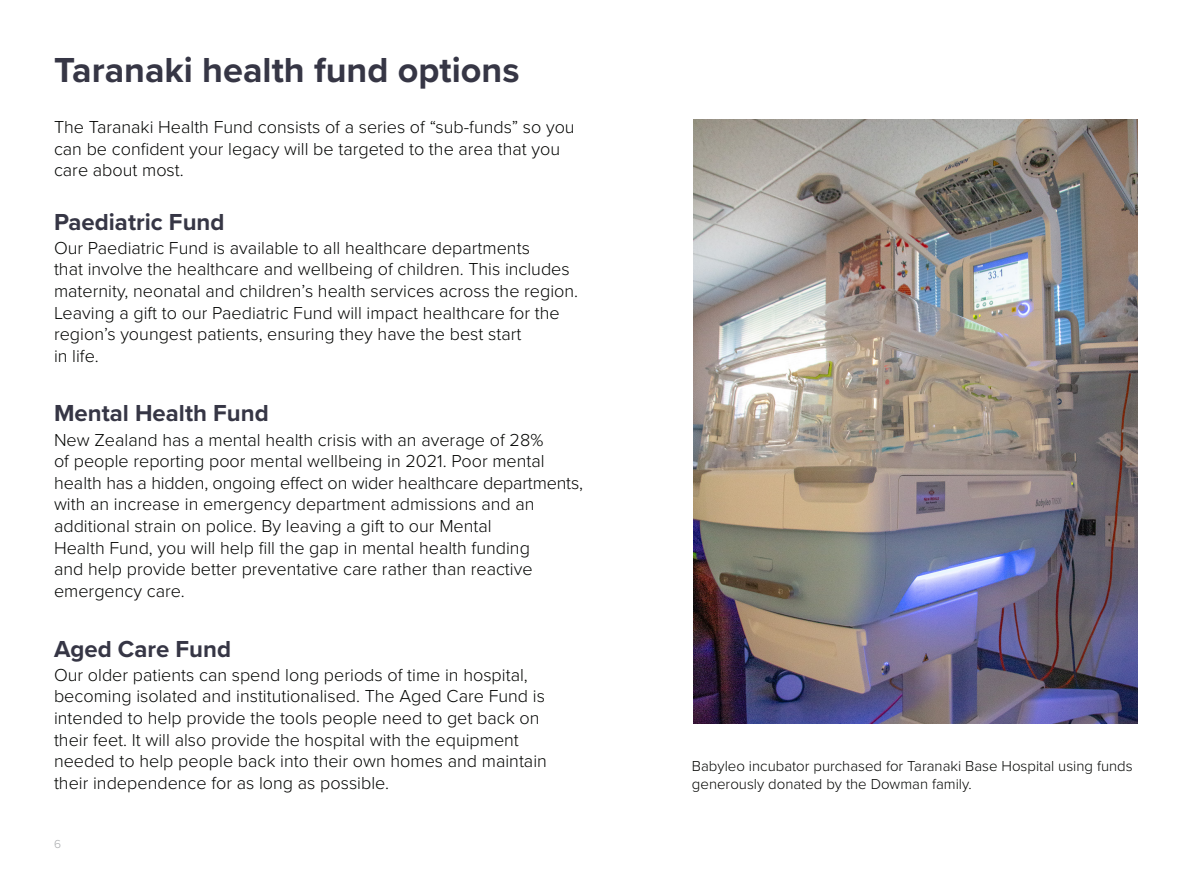
<style>
.page{position:relative;width:1191px;height:893px;background:#fff}
.page>*{position:absolute;margin:0;border:0;box-sizing:border-box;transform-origin:0 0}
.t1{font:700 36px "Proxima Nova";color:#363645}
.t2{font:700 24px "Proxima Nova";color:#363645}
.t3{font:300 18px/21.6px "Proxima Nova";color:#040503}
.t4{font:300 15px/18px "Proxima Nova";color:#040503}
.t5{font:300 12px "Proxima Nova";color:#a8aaad}
</style>
<div class="page">
<img style="left:693px;top:119px;width:444px;height:605px">
<p class="t1" style="left:54px;top:44px;width:467px">Taranaki health fund options</p>
<p class="t3" style="left:54px;top:116px;width:522px">The Taranaki Health Fund consists of a series of “sub-funds” so you can be confident your legacy will be targeted to the area that you care about most.</p>
<p class="t2" style="left:54px;top:204px;width:172px">Paediatric Fund</p>
<p class="t3" style="left:54px;top:236px;width:477px">Our Paediatric Fund is available to all healthcare departments</p>
<p class="t3" style="left:54px;top:258px;width:517px">that involve the healthcare and wellbeing of children. This includes</p>
<p class="t3" style="left:54px;top:279px;width:525px">maternity, neonatal and children’s health services across the region.<br>Leaving a gift to our Paediatric Fund will impact healthcare for the region’s youngest patients, ensuring they have the best start</p>
<p class="t3" style="left:54px;top:344px;width:46px">in life.</p>
<p class="t2" style="left:54px;top:396px;width:216px">Mental Health Fund</p>
<p class="t3" style="left:54px;top:428px;width:491px">New Zealand has a mental health crisis with an average of 28%</p>
<p class="t3" style="left:54px;top:449px;width:530px">of people reporting poor mental wellbeing in 2021. Poor mental health has a hidden, ongoing effect on wider healthcare departments, with an increase in emergency department admissions and an</p>
<p class="t3" style="left:54px;top:514px;width:439px">additional strain on police. By leaving a gift to our Mental</p>
<p class="t3" style="left:54px;top:536px;width:477px">Health Fund, you will help fill the gap in mental health funding</p>
<p class="t3" style="left:54px;top:557px;width:480px">and help provide better preventative care rather than reactive</p>
<p class="t3" style="left:54px;top:579px;width:132px">emergency care.</p>
<p class="t2" style="left:54px;top:631px;width:179px">Aged Care Fund</p>
<p class="t3" style="left:54px;top:663px;width:475px">Our older patients can spend long periods of time in hospital,</p>
<p class="t3" style="left:54px;top:685px;width:492px">becoming isolated and institutionalised. The Aged Care Fund is</p>
<p class="t3" style="left:54px;top:706px;width:487px">intended to help provide the tools people need to get back on</p>
<p class="t3" style="left:54px;top:728px;width:466px">their feet. It will also provide the hospital with the equipment</p>
<p class="t3" style="left:54px;top:749px;width:494px">needed to help people back into their own homes and maintain</p>
<p class="t3" style="left:54px;top:771px;width:337px">their independence for as long as possible.</p>
<p class="t5" style="left:54px;top:835px;width:9px">6</p>
<p class="t4" style="left:692px;top:756px;width:442px">Babyleo incubator purchased for Taranaki Base Hospital using funds generously donated by the Dowman family.</p>
</div>
